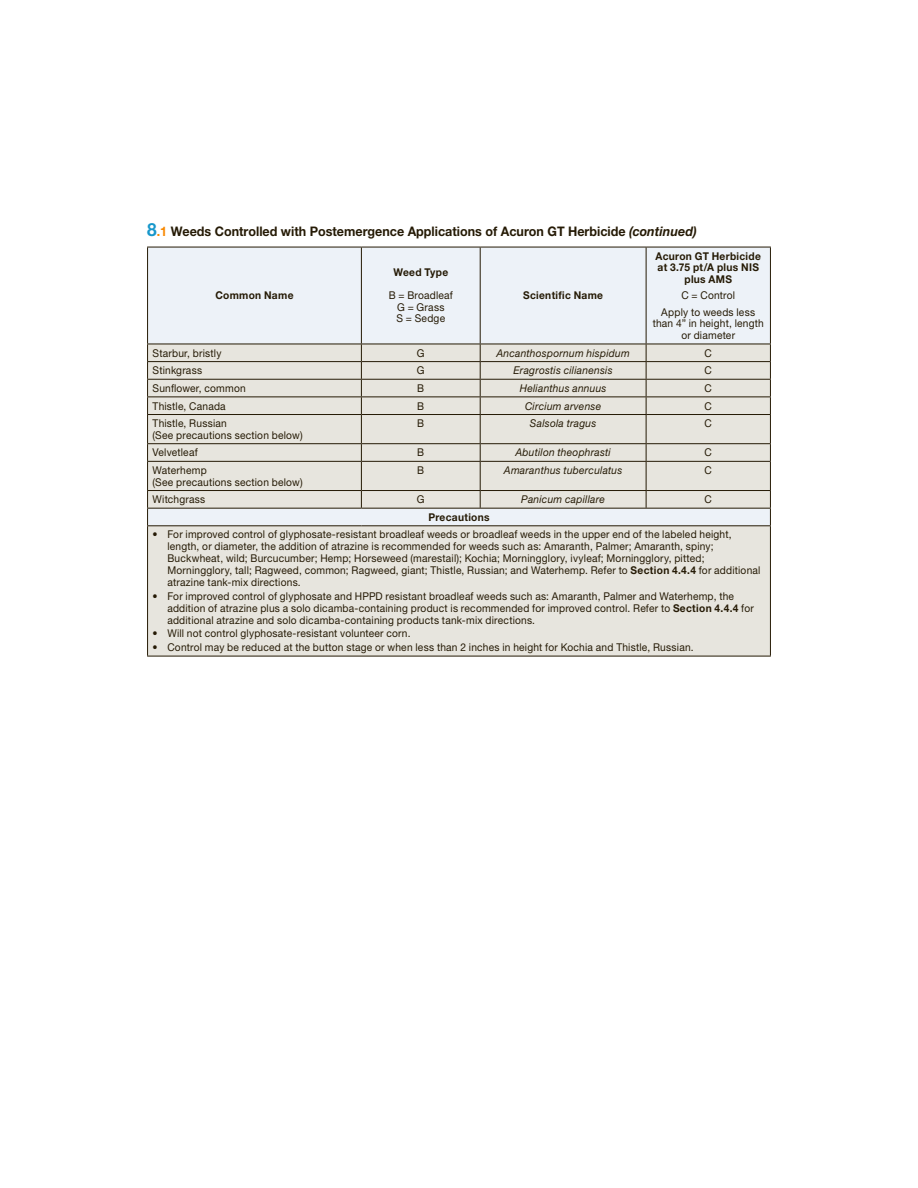
<style>
.page{position:relative;width:918px;height:1188px;background:#fff}
.page>*{position:absolute;margin:0;border:0;box-sizing:border-box;transform-origin:0 0}
.t1{font:700 13.2px "Helvetica Neue LT Pro";color:#251a05;scale:.95 1}
.t2{font:10.8px/12px "Helvetica Neue LT Pro";letter-spacing:.02em;color:#251a05;scale:.95 1}
.t3{font:italic 10.8px "Helvetica Neue LT Pro";letter-spacing:.025em;color:#251a05;scale:.95 1}
.t4{font:700 10.8px/11.6px "Helvetica Neue LT Pro";letter-spacing:.03em;color:#251a05;text-align:center;scale:.95 1}
.s1{font-size:18.15px;color:#1797cb}
.s2{color:#f88800}
.s3{font-style:italic}
.s4{font-weight:700}
</style>
<div class="page">
<div style="left:148px;top:248px;width:622px;height:96px;background:#edf2f8"></div>
<svg style="left:148px;top:345px;width:622px;height:311px;background:#e5e3dd"></svg>
<hr style="left:147px;top:247px;width:214px;height:1px;background:#251a05">
<hr style="left:147px;top:247px;width:1px;height:97px;background:#251a05">
<hr style="left:361px;top:247px;width:119px;height:1px;background:#251a05">
<hr style="left:361px;top:247px;width:1px;height:97px;background:#251a05">
<hr style="left:480px;top:247px;width:166px;height:1px;background:#251a05">
<hr style="left:480px;top:247px;width:1px;height:97px;background:#251a05">
<hr style="left:646px;top:247px;width:125px;height:1px;background:#251a05">
<hr style="left:646px;top:247px;width:1px;height:97px;background:#251a05">
<hr style="left:770px;top:247px;width:1px;height:97px;background:#251a05">
<hr style="left:147px;top:344px;width:214px;height:1px;background:#251a05">
<hr style="left:361px;top:344px;width:119px;height:1px;background:#251a05">
<hr style="left:480px;top:344px;width:166px;height:1px;background:#251a05">
<hr style="left:646px;top:344px;width:125px;height:1px;background:#251a05">
<hr style="left:147px;top:361px;width:214px;height:1px;background:#251a05">
<hr style="left:361px;top:361px;width:119px;height:1px;background:#251a05">
<hr style="left:480px;top:361px;width:166px;height:1px;background:#251a05">
<hr style="left:646px;top:361px;width:125px;height:1px;background:#251a05">
<hr style="left:147px;top:379px;width:214px;height:1px;background:#251a05">
<hr style="left:361px;top:379px;width:119px;height:1px;background:#251a05">
<hr style="left:480px;top:379px;width:166px;height:1px;background:#251a05">
<hr style="left:646px;top:379px;width:125px;height:1px;background:#251a05">
<hr style="left:147px;top:396px;width:214px;height:1px;background:#251a05">
<hr style="left:361px;top:396px;width:119px;height:1px;background:#251a05">
<hr style="left:480px;top:396px;width:166px;height:1px;background:#251a05">
<hr style="left:646px;top:396px;width:125px;height:1px;background:#251a05">
<hr style="left:147px;top:414px;width:214px;height:1px;background:#251a05">
<hr style="left:361px;top:414px;width:119px;height:1px;background:#251a05">
<hr style="left:480px;top:414px;width:166px;height:1px;background:#251a05">
<hr style="left:646px;top:414px;width:125px;height:1px;background:#251a05">
<hr style="left:147px;top:443px;width:214px;height:1px;background:#251a05">
<hr style="left:361px;top:443px;width:119px;height:1px;background:#251a05">
<hr style="left:480px;top:443px;width:166px;height:1px;background:#251a05">
<hr style="left:646px;top:443px;width:125px;height:1px;background:#251a05">
<hr style="left:147px;top:461px;width:214px;height:1px;background:#251a05">
<hr style="left:361px;top:461px;width:119px;height:1px;background:#251a05">
<hr style="left:480px;top:461px;width:166px;height:1px;background:#251a05">
<hr style="left:646px;top:461px;width:125px;height:1px;background:#251a05">
<hr style="left:147px;top:490px;width:214px;height:1px;background:#251a05">
<hr style="left:361px;top:490px;width:119px;height:1px;background:#251a05">
<svg style="left:361px;top:344px;width:1px;height:164px"></svg>
<hr style="left:480px;top:490px;width:166px;height:1px;background:#251a05">
<svg style="left:480px;top:344px;width:1px;height:164px"></svg>
<hr style="left:646px;top:490px;width:125px;height:1px;background:#251a05">
<svg style="left:646px;top:344px;width:1px;height:164px"></svg>
<hr style="left:147px;top:508px;width:214px;height:1px;background:#251a05">
<svg style="left:147px;top:344px;width:1px;height:181px"></svg>
<hr style="left:361px;top:508px;width:410px;height:1px;background:#251a05">
<svg style="left:770px;top:344px;width:1px;height:181px"></svg>
<hr style="left:147px;top:525px;width:214px;height:1px;background:#251a05">
<hr style="left:147px;top:526px;width:1px;height:130px;background:#251a05">
<hr style="left:361px;top:525px;width:410px;height:1px;background:#251a05">
<hr style="left:770px;top:526px;width:1px;height:130px;background:#251a05">
<hr style="left:147px;top:656px;width:624px;height:1px;background:#251a05">
<p class="t1" style="left:147px;top:226px;width:580px"><span class="s1">8</span><span class="s2">.1</span> Weeds Controlled with Postemergence Applications of Acuron GT Herbicide <span class="s3">(continued)</span></p>
<p class="t4" style="left:215px;top:291px;width:84px">Common Name</p>
<p class="t4" style="left:393px;top:268px;width:59px">Weed Type</p>
<p class="t2" style="left:389px;top:291px;width:69px;line-height:11.6px;text-align:center">B = Broadleaf<br>G = Grass<br>S = Sedge</p>
<p class="t4" style="left:523px;top:291px;width:86px">Scientific Name</p>
<p class="t4" style="left:656px;top:251px;width:112px">Acuron GT Herbicide at 3.75 pt/A plus NIS plus AMS</p>
<p class="t2" style="left:661px;top:288px;width:100px;line-height:16.5px;text-align:center">C = Control<br>Apply to weeds less</p>
<p class="t2" style="left:653px;top:319px;width:119px;line-height:11.6px;text-align:center">than 4” in height, length or diameter</p>
<p class="t2" style="left:153px;top:348px;width:74px">Starbur, bristly</p>
<p class="t2" style="left:417px;top:348px;width:10px">G</p>
<p class="t3" style="left:497px;top:348px;width:142px">Ancanthospornum hispidum</p>
<p class="t2" style="left:705px;top:348px;width:9px">C</p>
<p class="t2" style="left:153px;top:365px;width:54px">Stinkgrass</p>
<p class="t2" style="left:417px;top:365px;width:10px">G</p>
<p class="t3" style="left:514px;top:366px;width:106px">Eragrostis cilianensis</p>
<p class="t2" style="left:705px;top:365px;width:9px">C</p>
<p class="t2" style="left:153px;top:383px;width:100px">Sunflower, common</p>
<p class="t2" style="left:417px;top:383px;width:9px">B</p>
<p class="t3" style="left:520px;top:384px;width:93px">Helianthus annuus</p>
<p class="t2" style="left:705px;top:383px;width:9px">C</p>
<p class="t2" style="left:153px;top:401px;width:79px">Thistle, Canada</p>
<p class="t2" style="left:417px;top:401px;width:9px">B</p>
<p class="t3" style="left:525px;top:401px;width:82px">Circium arvense</p>
<p class="t2" style="left:705px;top:401px;width:9px">C</p>
<p class="t2" style="left:153px;top:419px;width:159px;line-height:11.6px">Thistle, Russian<br>(See precautions section below)</p>
<p class="t2" style="left:417px;top:418px;width:9px">B</p>
<p class="t3" style="left:530px;top:419px;width:71px">Salsola tragus</p>
<p class="t2" style="left:705px;top:418px;width:9px">C</p>
<p class="t2" style="left:153px;top:447px;width:49px">Velvetleaf</p>
<p class="t2" style="left:417px;top:447px;width:9px">B</p>
<p class="t3" style="left:515px;top:448px;width:102px">Abutilon theophrasti</p>
<p class="t2" style="left:705px;top:447px;width:9px">C</p>
<p class="t2" style="left:153px;top:465px;width:159px;line-height:11.6px">Waterhemp<br>(See precautions section below)</p>
<p class="t2" style="left:417px;top:465px;width:9px">B</p>
<p class="t3" style="left:504px;top:466px;width:126px">Amaranthus tuberculatus</p>
<p class="t2" style="left:705px;top:465px;width:9px">C</p>
<p class="t2" style="left:153px;top:494px;width:57px">Witchgrass</p>
<p class="t2" style="left:417px;top:494px;width:10px">G</p>
<p class="t3" style="left:521px;top:495px;width:90px">Panicum capillare</p>
<p class="t2" style="left:705px;top:494px;width:9px">C</p>
<p class="t4" style="left:428px;top:512px;width:66px">Precautions</p>
<p class="t2" style="left:167px;top:530px;width:626px;text-indent:-15px">• For improved control of glyphosate-resistant broadleaf weeds or broadleaf weeds in the upper end of the labeled height, length, or diameter, the addition of atrazine is recommended for weeds such as: Amaranth, Palmer; Amaranth, spiny; Buckwheat, wild; Burcucumber; Hemp; Horseweed (marestail); Kochia; Morningglory, ivyleaf; Morningglory, pitted; Morningglory, tall; Ragweed, common; Ragweed, giant; Thistle, Russian; and Waterhemp. Refer to <span class="s4">Section 4.4.4</span> for additional atrazine tank-mix directions.</p>
<p class="t2" style="left:167px;top:591px;width:619px;text-indent:-15px">• For improved control of glyphosate and HPPD resistant broadleaf weeds such as: Amaranth, Palmer and Waterhemp, the addition of atrazine plus a solo dicamba-containing product is recommended for improved control. Refer to <span class="s4">Section 4.4.4</span> for additional atrazine and solo dicamba-containing products tank-mix directions.</p>
<p class="t2" style="left:153px;top:629px;width:273px">• Will not control glyphosate-resistant volunteer corn.</p>
<p class="t2" style="left:153px;top:642px;width:571px">• Control may be reduced at the button stage or when less than 2 inches in height for Kochia and Thistle, Russian.</p>
</div>
